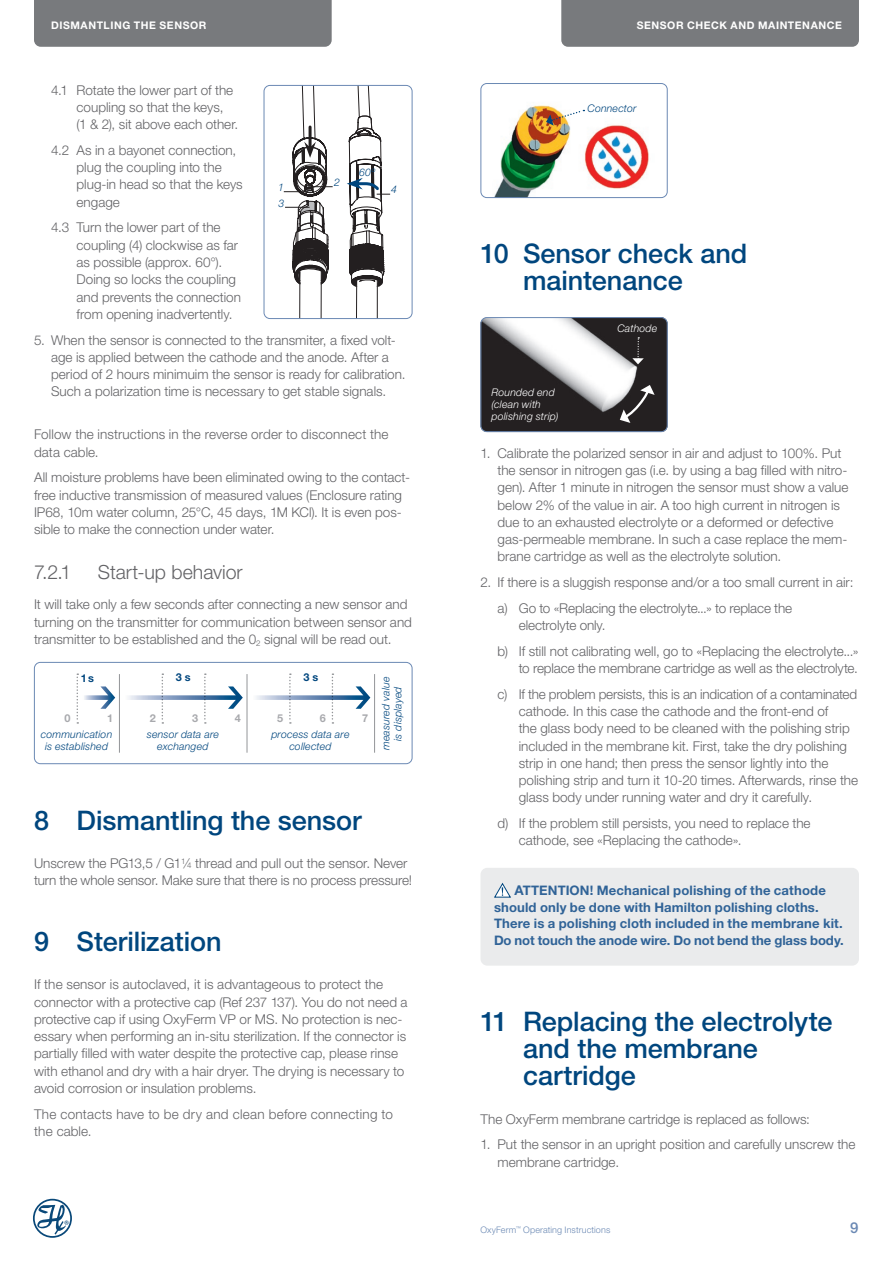
<style>
.page{position:relative;width:893px;height:1263px;background:#fff}
.page>*{position:absolute;margin:0;border:0;box-sizing:border-box;transform-origin:0 0}
.t1{font:500 27px/27px "Helvetica Neue LT Pro";letter-spacing:-.005em;color:#00467e}
.t2{font:300 19.5px "Helvetica Neue LT Pro";color:#636366}
.t3{font:500 15px "Helvetica Neue LT Pro";color:#6b89b4}
.t4{font:300 13.5px/17.2px "Helvetica Neue LT Pro";color:#636366}
.t5{font:300 13.5px/17.2px "Helvetica Neue LT Pro";letter-spacing:.02em;color:#636366}
.t6{font:700 13.2px/16.5px "Helvetica Neue LT Pro";letter-spacing:.01em;color:#306397}
.t7{font:700 10.8px "Helvetica Neue LT Pro";color:#a8a9ad}
.t8{font:700 10.8px "Helvetica Neue LT Pro";color:#00467e}
.t9{font:italic 300 10.5px/12px "Helvetica Neue LT Pro";letter-spacing:.015em;color:#00467e;text-align:center}
.t10{font:700 10.5px "Helvetica Neue LT Pro";letter-spacing:.06em;color:#fff}
.t11{font:italic 300 10.5px/12px "Helvetica Neue LT Pro";letter-spacing:.02em;color:#fff}
.t12{font:300 9px "Helvetica Neue LT Pro";letter-spacing:.01em;color:#6b89b4}
.s1{font-size:7.8px}
.s2{font-size:13.5px}
</style>
<div class="page">
<div style="left:34px;top:0;width:298px;height:47px;background:#787a7d"></div>
<div style="left:561px;top:0;width:298px;height:47px;background:#787a7d"></div>
<svg style="left:33px;top:1199px;width:39px;height:39px"></svg>
<img style="left:494px;top:105px;width:155px;height:91px">
<div style="left:480px;top:83px;width:188px;height:115px;border:1px solid #6b89b4;border-radius:6px"></div>
<svg style="left:546px;top:109px;width:38px;height:17px"></svg>
<img style="left:482px;top:319px;width:184px;height:113px">
<div style="left:480px;top:317px;width:188px;height:115px;border:1px solid #6b89b4;border-radius:6px"></div>
<svg style="left:632px;top:337px;width:12px;height:27px"></svg>
<svg style="left:620px;top:385px;width:35px;height:38px"></svg>
<div style="left:480px;top:868px;width:379px;height:98px;background:#eaebec;border-radius:7px"></div>
<svg style="left:494px;top:882px;width:17px;height:16px"></svg>
<div style="left:34px;top:662px;width:378px;height:102px;border:1px solid #6b89b4;border-radius:6px"></div>
<hr style="left:119px;top:674px;width:1px;height:79px;background:#939598">
<hr style="left:247px;top:674px;width:1px;height:79px;background:#939598">
<hr style="left:374px;top:674px;width:1px;height:79px;background:#939598">
<svg style="left:77px;top:673px;width:38px;height:51px"></svg>
<svg style="left:129px;top:673px;width:114px;height:51px"></svg>
<svg style="left:256px;top:673px;width:114px;height:51px"></svg>
<div style="left:264px;top:85px;width:148px;height:234px;border:1px solid #6b89b4;border-radius:6px"></div>
<svg style="left:284px;top:85px;width:106px;height:234px"></svg>
<p class="t10" style="left:51px;top:19px;width:7px">Dis</p>
<p class="t10" style="left:71px;top:19px;width:19px">mantling</p>
<p class="t10" style="left:134px;top:19px;width:35px">the senso</p>
<p class="t10" style="left:199px;top:19px;width:9px">r</p>
<p class="t10" style="left:637px;top:19px;width:16px">Senso</p>
<p class="t10" style="left:676px;top:19px;width:101px">r check an d maintenance</p>
<p class="t4" style="left:77px;top:81px;width:163px;text-indent:-26px">4.1 Rotate the lower part of the coupling so that the keys,<br>(1 &amp; 2), sit above each other.</p>
<p class="t4" style="left:77px;top:141px;width:168px;text-indent:-26px">4.2 As in a bayonet connection, plug the coupling into the plug-in head so that the keys engage</p>
<p class="t4" style="left:77px;top:219px;width:166px;text-indent:-26px">4.3 Turn the lower part of the coupling (4) clockwise as far as possible (approx. 60°).<br>Doing so locks the coupling and prevents the connection from opening inadvertently.</p>
<p class="t4" style="left:51px;top:331px;width:356px;text-indent:-17px">5. When the sensor is connected to the transmiter, a fixed volt&shy;age is applied between the cathode and the anode. After a period of 2 hours minimuim the sensor is ready for calibration.<br>Such a polarization time is necessary to get stable signals.</p>
<p class="t4" style="left:34px;top:426px;width:356px">Follow the instructions in the reverse order to disconnect the data cable.</p>
<p class="t4" style="left:34px;top:469px;width:377px">All moisture problems have been eliminated owing to the contact&shy;free inductive transmission of measured values (Enclosure rating IP68, 10m water column, 25°C, 45 days, 1M KCl). It is even pos&shy;sible to make the connection under water.</p>
<h2 class="t2" style="left:34px;top:560px;width:39px">7.2.1</h2>
<h2 class="t2" style="left:98px;top:560px;width:146px">Start-up behavior</h2>
<p class="t4" style="left:34px;top:596px;width:379px">It will take only a few seconds after connecting a new sensor and turning on the transmitter for communication between sensor and transmitter to be established and the 0<sub>2</sub> signal will be read out.</p>
<p class="t9" style="left:359px;top:166px;width:17px">60º</p>
<p class="t9" style="left:334px;top:176px;width:7px">2</p>
<p class="t9" style="left:278px;top:179px;width:8px;line-height:15.9px;text-align:left">1<br>3</p>
<p class="t9" style="left:391px;top:183px;width:7px">4</p>
<p class="t8" style="left:81px;top:671px;width:15px">1 s</p>
<p class="t8" style="left:176px;top:670px;width:16px">3 s</p>
<p class="t8" style="left:303px;top:670px;width:16px">3 s</p>
<p class="t7" style="left:65px;top:712px;width:8px">0</p>
<p class="t7" style="left:107px;top:712px;width:8px">1</p>
<p class="t7" style="left:150px;top:712px;width:8px">2</p>
<p class="t7" style="left:192px;top:712px;width:8px">3</p>
<p class="t7" style="left:235px;top:712px;width:8px">4</p>
<p class="t7" style="left:277px;top:712px;width:8px">5</p>
<p class="t7" style="left:320px;top:712px;width:8px">6</p>
<p class="t7" style="left:362px;top:712px;width:8px">7</p>
<p class="t9" style="left:41px;top:728px;width:73px">communication is established</p>
<p class="t9" style="left:147px;top:728px;width:74px">sensor data are exchanged</p>
<p class="t9" style="left:271px;top:728px;width:80px">process data are collected</p>
<p class="t9" style="left:380px;top:750px;width:75px;rotate:-90deg">measured value is displayed</p>
<h1 class="t1" style="left:34px;top:806px;width:329px">8 Dismantling the sensor</h1>
<p class="t4" style="left:34px;top:854px;width:380px">Unscrew the PG13,5 / G1<sup>1</sup>⁄<span class="s1">4</span> thread and pull out the sensor. Never turn the whole sensor. Make sure that there is no process pressure!</p>
<h1 class="t1" style="left:34px;top:927px;width:189px">9 Sterilization</h1>
<p class="t4" style="left:34px;top:976px;width:375px">If the sensor is autoclaved, it is advantageous to protect the connector with a protective cap (Ref 237 137). You do not need a protective cap if using OxyFerm VP or MS. No protection is nec&shy;essary when performing an in-situ sterilization. If the connector is partially filled with water despite the protective cap, please rinse with ethanol and dry with a hair dryer. The drying is necessary to avoid corrosion or insulation problems.</p>
<p class="t5" style="left:34px;top:1105px;width:360px">The contacts have to be dry and clean before connecting to the cable.</p>
<p class="t9" style="left:587px;top:102px;width:50px">Connector</p>
<h1 class="t1" style="left:523px;top:240px;width:226px;text-indent:-42px">10 Sensor check and maintenance</h1>
<p class="t11" style="left:617px;top:323px;width:41px">Cathode</p>
<p class="t11" style="left:492px;top:386px;width:68px">Rounded end (clean with polishing strip)</p>
<p class="t4" style="left:497px;top:444px;width:352px;text-indent:-17px">1. Calibrate the polarized sensor in air and adjust to 100%. Put the sensor in nitrogen gas (i.e. by using a bag filled with nitro&shy;gen). After 1 minute in nitrogen the sensor must show a value below 2% of the value in air. A too high current in nitrogen is due to an exhausted electrolyte or a deformed or defective gas-permeable membrane. In such a case replace the mem&shy;brane cartridge as well as the electrolyte solution.</p>
<p class="t4" style="left:497px;top:569px;width:357px;line-height:25.8px;text-indent:-17px">2. If there is a sluggish response and/or a too small current in air: a) Go to «Replacing the electrolyte...» to replace the</p>
<p class="t4" style="left:497px;top:612px;width:362px;line-height:25.8px;text-indent:21px">electrolyte only.<br>b) If still not calibrating well, go to «Replacing the electrolyte...»</p>
<p class="t4" style="left:497px;top:655px;width:362px;line-height:25.8px;text-align:right">to replace the membrane cartridge as well as the electrolyte.<br>c) If the problem persists, this is an indication of a contaminated</p>
<p class="t4" style="left:519px;top:702px;width:341px">cathode. In this case the cathode and the front-end of<br>the glass body need to be cleaned with the polishing strip included in the membrane kit. First, take the dry polishing strip in one hand; then press the sensor lightly into the polishing strip and turn it 10-20 times. Afterwards, rinse the glass body under running water and dry it carefully.</p>
<p class="t4" style="left:519px;top:814px;width:293px;text-indent:-21px">d) If the problem still persists, you need to replace the cathode, see «Replacing the cathode».</p>
<p class="t6" style="left:494px;top:882px;width:351px;text-indent:21px"><span class="s2">A</span>TTENTION! Mechanical polishing of the cathode should only be done with Hamilton polishing cloths.<br>There is a polishing cloth included in the membrane kit.<br>Do not touch the anode wire. Do not bend the glass body.</p>
<h1 class="t1" style="left:523px;top:1008px;width:311px;text-indent:-42px">11 Replacing the electrolyte and the membrane cartridge</h1>
<p class="t4" style="left:480px;top:1110px;width:331px">The OxyFerm membrane cartridge is replaced as follows:</p>
<p class="t4" style="left:497px;top:1136px;width:359px;text-indent:-17px">1. Put the sensor in an upright position and carefully unscrew the membrane cartridge.</p>
<p class="t12" style="left:480px;top:1224px;width:131px">OxyFerm<sup>™</sup> Operating Instructions</p>
<p class="t3" style="left:850px;top:1219px;width:10px">9</p>
</div>
